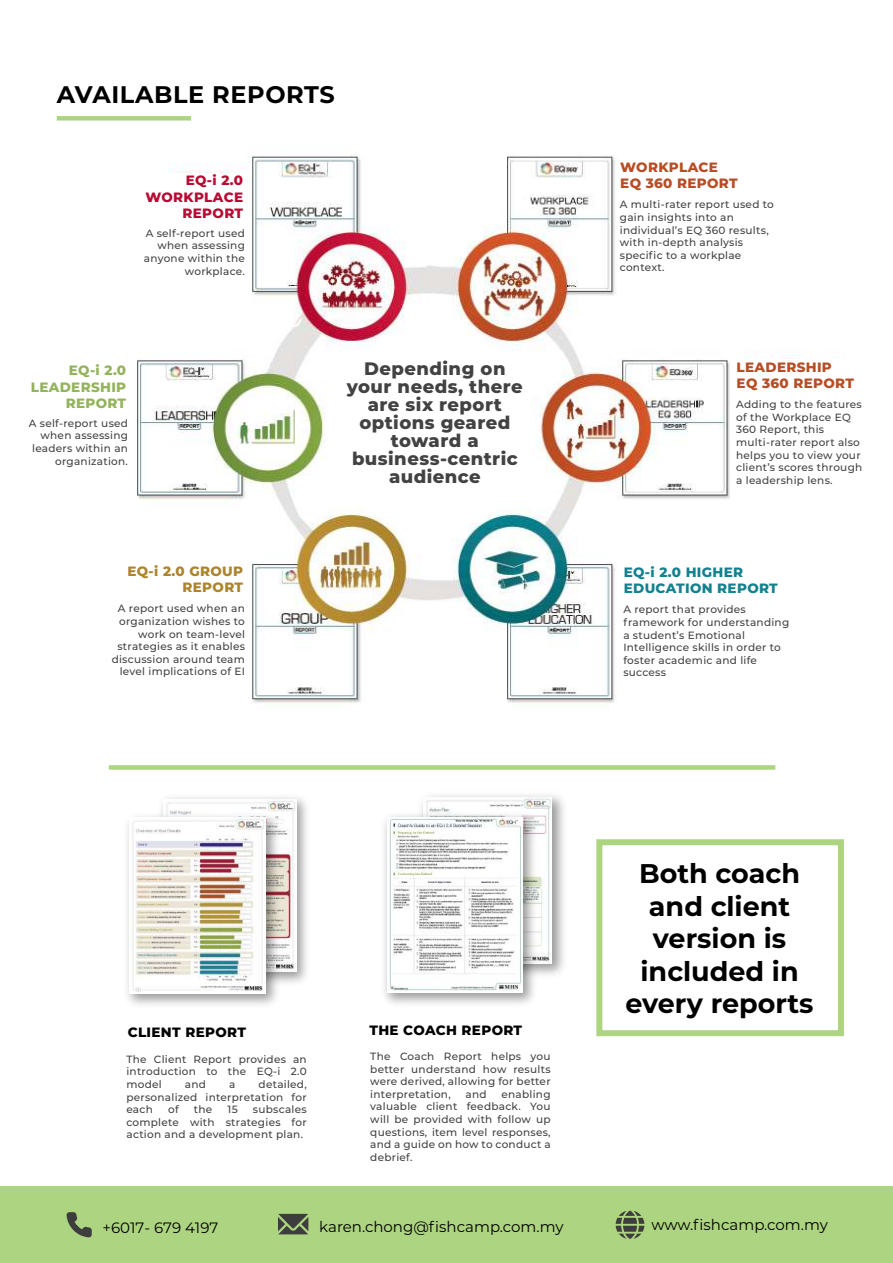
<style>
.page{position:relative;width:893px;height:1263px;background:#fff}
.page>*{position:absolute;margin:0;border:0;box-sizing:border-box;transform-origin:0 0}
.t1{font:700 27px/32.4px "Montserrat";color:#000;text-align:center}
.t2{font:700 24px "Montserrat";letter-spacing:.025em;color:#010000}
.t3{font:800 18px/18px "Montserrat";letter-spacing:.025em;color:#424242;text-align:center}
.t4{font:15px "Montserrat";color:#000}
.t5{font:800 13.5px/16.2px "Montserrat";letter-spacing:.025em;color:#b84d24}
.t6{font:800 13.5px/16.2px "Montserrat";letter-spacing:.025em;color:#13818e}
.t7{font:800 13.5px "Montserrat";letter-spacing:.025em;color:#000}
.t8{font:800 13.5px/16.2px "Montserrat";letter-spacing:.025em;color:#94b35d;text-align:right}
.t9{font:800 13.5px/16.2px "Montserrat";letter-spacing:.025em;color:#b80a33;text-align:right}
.t10{font:800 13.5px/16.2px "Montserrat";letter-spacing:.025em;color:#ac842b;text-align:right}
.t11{font:500 10.5px/12.6px "Montserrat";letter-spacing:.025em;color:#424242;text-align:justify}
</style>
<div class="page">
<img style="left:136px;top:155px;width:699px;height:548px">
<div style="left:0;top:1186px;width:893px;height:77px;background:#add480"></div>
<svg style="left:67px;top:1212px;width:25px;height:25px"></svg>
<svg style="left:278px;top:1214px;width:30px;height:20px"></svg>
<svg style="left:616px;top:1210px;width:28px;height:29px"></svg>
<div style="left:57px;top:116px;width:134px;height:5px;background:#add480"></div>
<div style="left:109px;top:765px;width:666px;height:5px;background:#add480"></div>
<div style="left:617px;top:151px;width:162px;height:143px;background:#fff"></div>
<div style="left:730px;top:359px;width:136px;height:144px;background:#fff"></div>
<div style="left:617px;top:565px;width:181px;height:143px;background:#fff"></div>
<div style="left:87px;top:563px;width:164px;height:144px;background:#fff"></div>
<div style="left:121px;top:173px;width:130px;height:144px;background:#fff"></div>
<div style="left:596px;top:839px;width:248px;height:197px;border:6px solid #add480"></div>
<div style="left:328px;top:331px;width:206px;height:200px;background:#fff;border-radius:50%"></div>
<img style="left:161px;top:797px;width:146px;height:186px">
<img style="left:163px;top:799px;width:133px;height:172px">
<img style="left:127px;top:808px;width:158px;height:197px">
<img style="left:130px;top:817px;width:136px;height:176px">
<img style="left:421px;top:795px;width:143px;height:180px">
<img style="left:423px;top:797px;width:129px;height:167px">
<img style="left:384px;top:808px;width:158px;height:196px">
<img style="left:387px;top:817px;width:136px;height:176px">
<h2 class="t2" style="left:57px;top:77px;width:280px">AVAILABLE REPORTS</h2>
<p class="t9" style="left:146px;top:172px;width:99px">EQ-i 2.0<br>WORKPLACE<br>REPORT</p>
<p class="t11" style="left:144px;top:226px;width:103px;text-align:right">A self-report used when assessing anyone within the workplace.</p>
<p class="t8" style="left:31px;top:362px;width:97px">EQ-i 2.0<br>LEADERSHIP<br>REPORT</p>
<p class="t11" style="left:29px;top:416px;width:101px;text-align:right">A self-report used when assessing leaders within an organization.</p>
<p class="t10" style="left:127px;top:562px;width:117px">EQ-i 2.0 GROUP<br>REPORT</p>
<p class="t11" style="left:112px;top:602px;width:135px;text-align:right">A report used when an organization wishes to work on team-level strategies as it enables discussion around team level implications of EI</p>
<h3 class="t3" style="left:347px;top:359px;width:177px">Depending on your needs, there are six report options geared toward a business-centric audience</h3>
<p class="t5" style="left:620px;top:158px;width:119px">WORKPLACE<br>EQ 360 REPORT</p>
<p class="t11" style="left:620px;top:198px;width:156px;text-align:left">A multi-rater report used to gain insights into an individual’s EQ 360 results, with in-depth analysis specific to a workplae context.</p>
<p class="t5" style="left:737px;top:358px;width:119px">LEADERSHIP<br>EQ 360 REPORT</p>
<p class="t11" style="left:736px;top:398px;width:128px;text-align:left">Adding to the features of the Workplace EQ<br>360 Report, this multi-rater report also helps you to view your client’s scores through a leadership lens.</p>
<p class="t6" style="left:624px;top:563px;width:156px">EQ-i 2.0 HIGHER<br>EDUCATION REPORT</p>
<p class="t11" style="left:623px;top:603px;width:167px;text-align:left">A report that provides framework for understanding a student’s Emotional<br>Intelligence skills in order to foster academic and life success</p>
<p class="t7" style="left:128px;top:1022px;width:120px">CLIENT REPORT</p>
<p class="t7" style="left:369px;top:1020px;width:154px">THE COACH REPORT</p>
<p class="t11" style="left:126px;top:1052px;width:182px">The Client Report provides an introduction to the EQ-i 2.0 model</p>
<p class="t11" style="left:126px;top:1077px;width:182px;text-indent:132px">detailed, personalized interpretation for each</p>
<p class="t11" style="left:185px;top:1077px;width:23px">and</p>
<p class="t11" style="left:229px;top:1077px;width:8px">a</p>
<p class="t11" style="left:168px;top:1103px;width:12px">of</p>
<p class="t11" style="left:194px;top:1103px;width:20px">the</p>
<p class="t11" style="left:228px;top:1103px;width:12px">15</p>
<p class="t11" style="left:126px;top:1103px;width:182px;text-indent:127px">subscales complete with strategies for action and a development plan.</p>
<p class="t11" style="left:370px;top:1049px;width:182px">The Coach Report helps you better understand how results were derived, allowing for better interpretation,</p>
<p class="t11" style="left:370px;top:1087px;width:182px;text-indent:131px">enabling valuable client feedback. You will be provided with follow up questions, item level responses, and a guide on how to conduct a debrief.</p>
<p class="t11" style="left:466px;top:1087px;width:23px">and</p>
<h1 class="t1" style="left:625px;top:856px;width:190px">Both coach and client version is included in every reports</h1>
<h3 class="t4" style="left:102px;top:1217px;width:117px">+6017- 679 4197</h3>
<h3 class="t4" style="left:319px;top:1216px;width:246px">karen.chong@fishcamp.com.my</h3>
<h3 class="t4" style="left:651px;top:1214px;width:178px">www.fishcamp.com.my</h3>
</div>
